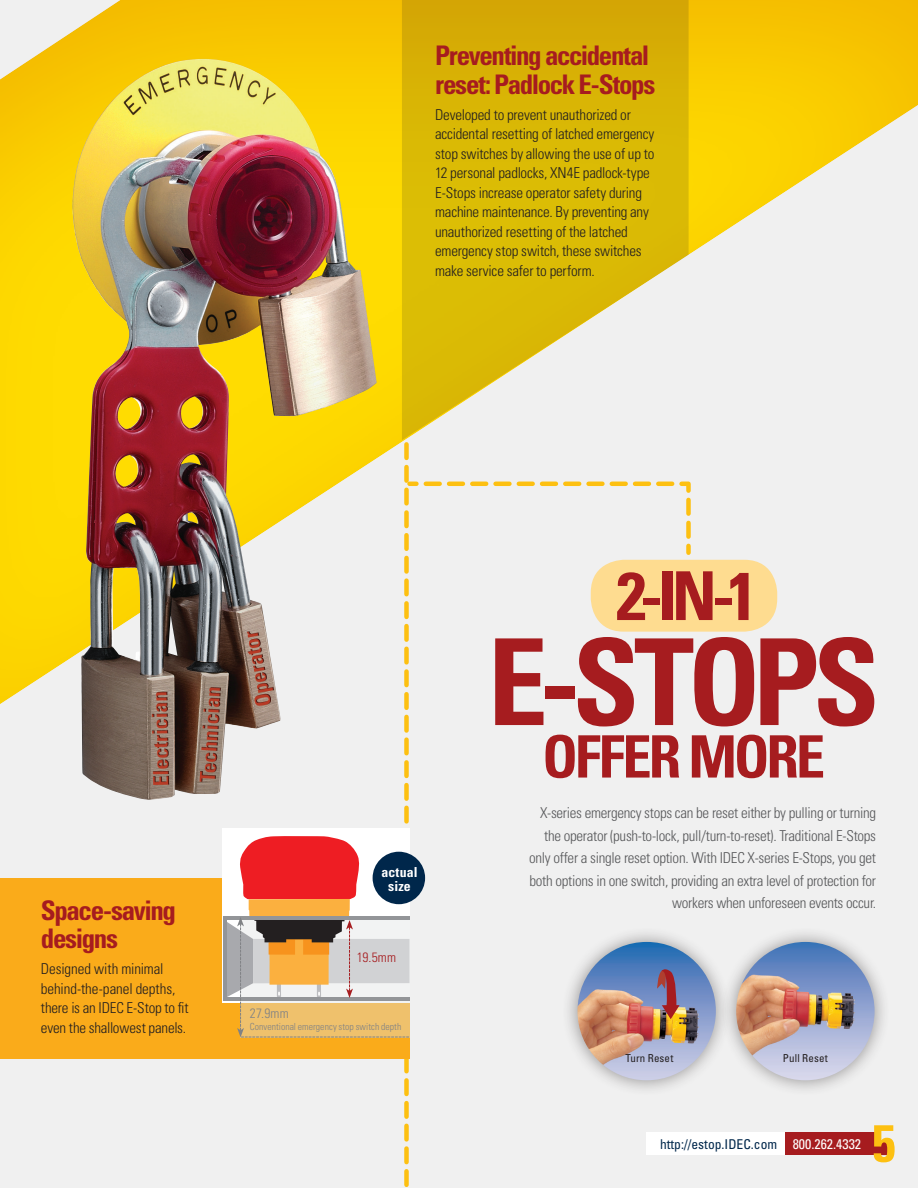
<style>
.page{position:relative;width:918px;height:1188px;background:#f0f0f0}
.page>*{position:absolute;margin:0;border:0;box-sizing:border-box;transform-origin:0 0}
.SUBHEAD{font:700 condensed 120px "Univers LT Std";letter-spacing:-.055em;color:#a61c1f}
.SUBHEAD-2{font:700 condensed 67.5px "Univers LT Std";color:#a61c1f}
.SUBHEAD-3{font:700 condensed 58.5px "Univers LT Std";letter-spacing:-.05em;color:#a61c1f}
.t1{font:700 condensed 52.5px "Univers LT Std";color:#fdc011}
.subhead{font:700 condensed 27px/28.5px "Univers LT Std";letter-spacing:-.05em;color:#a61c1f}
.body{font:300 condensed 15px/19.5px "Univers LT Std";letter-spacing:-.01em;color:#231f20}
.t2{font:300 condensed 15px/22.5px "Univers LT Std";letter-spacing:-.02em;color:#57585a;text-align:right}
.HEADLINE{font:700 condensed 13.8px/13.8px "Univers LT Std";letter-spacing:.01em;color:#fff;text-align:center}
.t3{font:condensed 13.5px "Univers LT Std";color:#00274b}
.HEADLINE-2{font:300 condensed 13.5px "Univers LT Std";color:#a61c1f}
.HEADLINE-3{font:300 condensed 13.5px "Univers LT Std";color:#808285}
.t4{font:condensed 10.95px "Univers LT Std";letter-spacing:.01em;color:#231f20}
.HEADLINE-4{font:300 condensed 9.75px "Univers LT Std";letter-spacing:.005em;color:#808285}
.s1{font-size:13.95px;color:#fff}
</style>
<div class="page">
<div style="left:561px;top:926px;width:171px;height:170px;background:#231f20;opacity:.46"></div>
<img style="left:578px;top:942px;width:138px;height:138px;border-radius:69px">
<div style="left:720px;top:926px;width:171px;height:170px;background:#231f20;opacity:.46"></div>
<img style="left:736px;top:942px;width:139px;height:138px;border-radius:69px">
<div style="left:0;top:878px;width:410px;height:180px;background:#faab1a"></div>
<svg style="left:223px;top:775px;width:470px;height:412px"></svg>
<div style="left:0;top:0;width:918px;height:775px;background:#da7d19;opacity:.36"></div>
<svg style="left:402px;top:0;width:287px;height:440px;fill:#daba05"></svg>
<img style="left:71px;top:59px;width:306px;height:741px">
<svg style="left:876px;top:1132px;width:12px;height:23px"></svg>
<div style="left:785px;top:1132px;width:91px;height:23px;background:#a61c1f"></div>
<div style="left:646px;top:1132px;width:139px;height:23px;background:#fff"></div>
<p class="subhead" style="left:435px;top:41px;width:222px">Preventing accidental reset: Padlock E-Stops</p>
<p class="body" style="left:435px;top:105px;width:221px">Developed to prevent unauthorized or accidental resetting of latched emergency stop switches by allowing the use of up to 12 personal padlocks, XN4E padlock-type E-Stops increase operator safety during machine maintenance. By preventing any unauthorized resetting of the latched emergency stop switch, these switches make service safer to perform.</p>
<p class="subhead" style="left:41px;top:896px;width:137px">Space-saving designs</p>
<p class="body" style="left:41px;top:959px;width:149px">Designed with minimal behind-the-panel depths, there is an IDEC E-Stop to fit even the shallowest panels.</p>
<p class="HEADLINE" style="left:381px;top:865px;width:38px">actual size</p>
<p class="HEADLINE-2" style="left:357px;top:949px;width:41px">19.5mm</p>
<p class="HEADLINE-3" style="left:250px;top:1005px;width:40px">27.9mm</p>
<p class="HEADLINE-4" style="left:250px;top:1020px;width:153px">Conventional emergency stop switch depth</p>
<p class="SUBHEAD-2" style="left:616px;top:555px;width:142px">2-IN-1</p>
<p class="SUBHEAD" style="left:488px;top:609px;width:394px">E-STOPS</p>
<p class="SUBHEAD-3" style="left:542px;top:721px;width:284px">OFFER MORE</p>
<p class="t2" style="left:529px;top:802px;width:348px">X-series emergency stops can be reset either by pulling or turning the operator (push-to-lock, pull/turn-to-reset). Traditional E-Stops only offer a single reset option. With IDEC X-series E-Stops, you get both options in one switch, providing an extra level of protection for workers when unforeseen events occur.</p>
<p class="t4" style="left:626px;top:1051px;width:49px">Turn Reset</p>
<p class="t4" style="left:783px;top:1051px;width:46px">Pull Reset</p>
<p class="t3" style="left:660px;top:1136px;width:203px">http://estop.IDEC.com <span class="s1">800.262.4332</span></p>
<h3 class="t1" style="left:872px;top:1111px;width:25px">5</h3>
</div>
